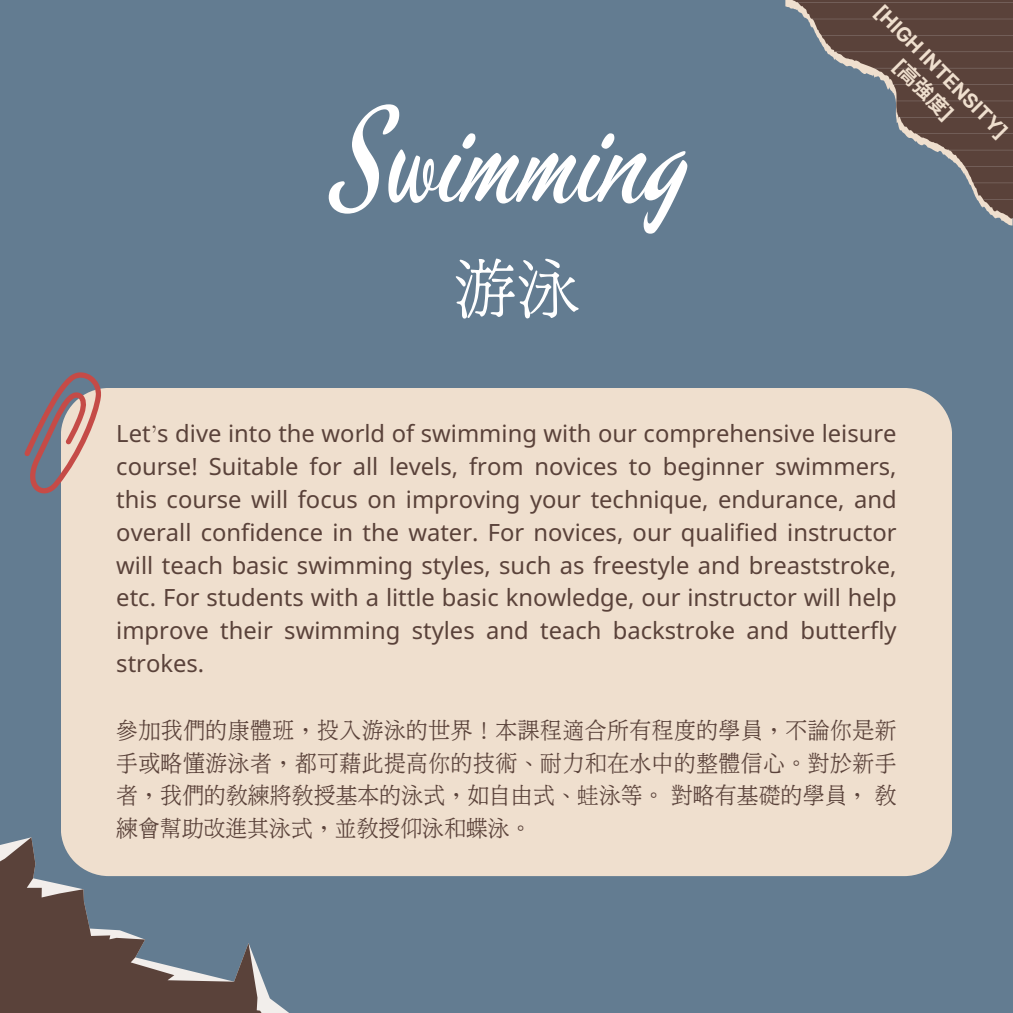
<style>
.page{position:relative;width:1013px;height:1013px;background:#fff}
.page>*{position:absolute;margin:0;border:0;box-sizing:border-box;transform-origin:0 0}
.t1{font:125px "Mervale Script";color:#fff}
.t2{font:68.75px "cw Te X Ming";color:#fff}
.t3{font:23.75px/32.8px "Noto Sans";color:#5a423a;text-align:justify}
.t4{font:23.75px/32.8px "cw Te X Ming";letter-spacing:.005em;color:#5a423a;text-align:justify}
.t5{font:700 20px "Inter";color:#efdfce}
.t6{font:700 20px "Noto Sans CJ Ksc";color:#efdfce}
.s1{font-family:"Inter"}
.s2{font-family:"cw Te X Ming"}
</style>
<div class="page">
<div style="left:0;top:0;width:1012px;height:1012px;background:#637c91"></div>
<svg style="left:785px;top:0;width:227px;height:220px"></svg>
<svg style="left:797px;top:2px;width:215px;height:1px"></svg>
<svg style="left:812px;top:19px;width:200px;height:1px"></svg>
<svg style="left:821px;top:35px;width:191px;height:1px"></svg>
<svg style="left:835px;top:51px;width:177px;height:1px"></svg>
<svg style="left:873px;top:68px;width:139px;height:1px"></svg>
<svg style="left:893px;top:84px;width:119px;height:1px"></svg>
<svg style="left:896px;top:101px;width:116px;height:1px"></svg>
<svg style="left:898px;top:117px;width:114px;height:1px"></svg>
<svg style="left:915px;top:133px;width:97px;height:1px"></svg>
<svg style="left:948px;top:150px;width:64px;height:1px"></svg>
<svg style="left:964px;top:166px;width:48px;height:1px"></svg>
<svg style="left:973px;top:183px;width:39px;height:1px"></svg>
<svg style="left:982px;top:199px;width:30px;height:1px"></svg>
<svg style="left:0;top:837px;width:322px;height:175px"></svg>
<div style="left:61px;top:388px;width:890px;height:488px;background:#efdfce"></div>
<svg style="left:24px;top:372px;width:93px;height:131px"></svg>
<p class="t1" style="left:341px;top:77px;width:353px">Swimming</p>
<p class="t2" style="left:453px;top:256px;width:128px">游泳</p>
<p class="t5" style="left:886px;top:0;width:180px;rotate:45deg">[HIGH INTENSITY]</p>
<h1 class="t6" style="left:907px;top:51px;width:78px;rotate:45deg"><span class="s1">[</span>高強度<span class="s1">]</span></h1>
<h2 class="t3" style="left:116px;top:417px;width:781px">Let<span class="s2">’</span>s dive into the world of swimming with our comprehensive leisure course! Suitable for all levels, from novices to beginner swimmers, this course will focus on improving your technique, endurance, and overall confidence in the water. For novices, our qualified instructor will teach basic swimming styles, such as freestyle and breaststroke, etc. For students with a little basic knowledge, our instructor will help improve their swimming styles and teach backstroke and butterfly strokes.</h2>
<p class="t4" style="left:116px;top:714px;width:781px">參加我們的康體班，投入游泳的世界！本課程適合所有程度的學員，不論你是新手或略懂游泳者，都可藉此提高你的技術、耐力和在水中的整體信心。對於新手者，我們的教練將教授基本的泳式，如自由式、蛙泳等。對略有基礎的學員，教練會幫助改進其泳式，並教授仰泳和蝶泳。</p>
</div>
